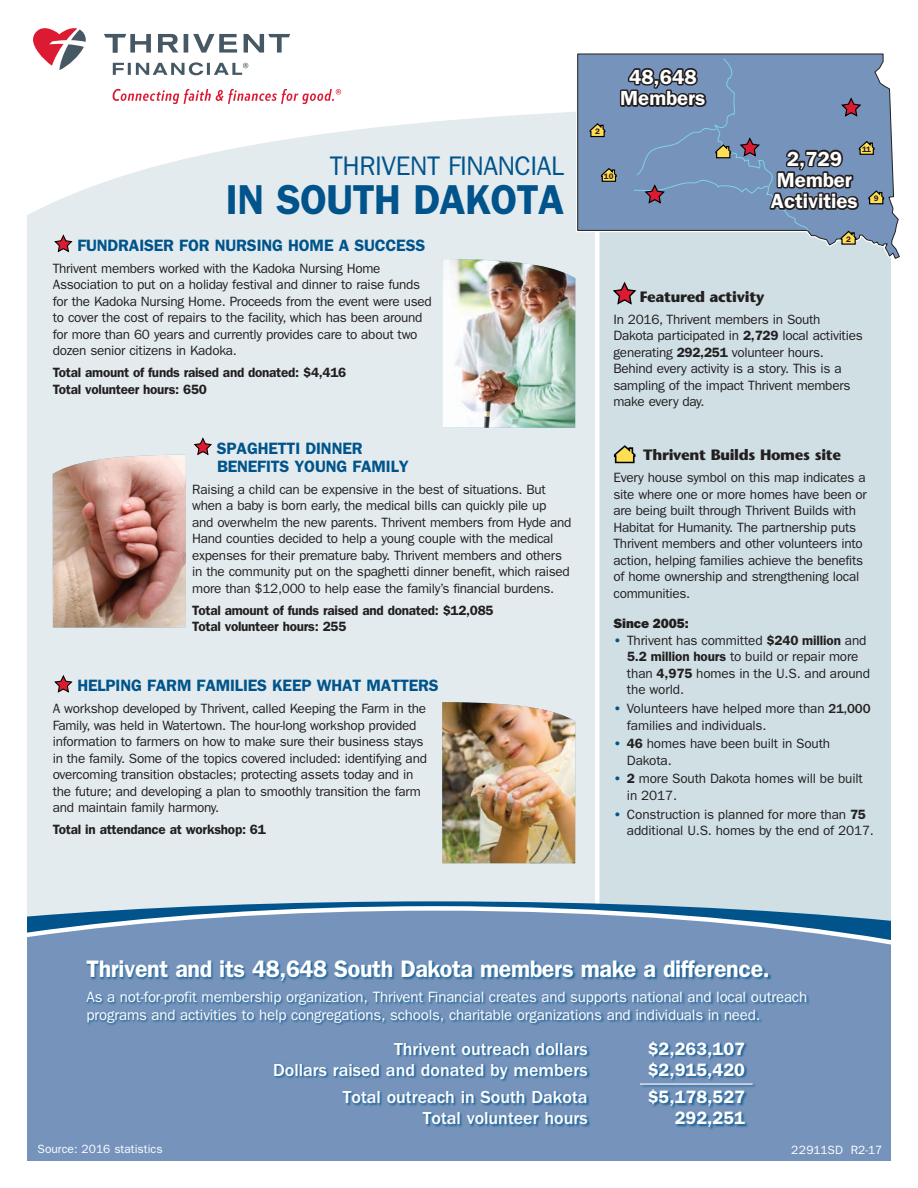
<style>
.page{position:relative;width:918px;height:1188px;background:#fff}
.page>*{position:absolute;margin:0;border:0;box-sizing:border-box;transform-origin:0 0}
.t1{font:600 42px "ITC Franklin Gothic Std";letter-spacing:-.015em;color:#00548b}
.t2{font:27px "ITC Franklin Gothic Std";letter-spacing:-.015em;color:#00548b}
.Btm-Head{font:600 24px "ITC Franklin Gothic Std";letter-spacing:-.015em;color:#fff}
.t3{font:600 20.55px/21.3px "ITC Franklin Gothic Std";color:#fff;text-align:center}
.Btm-Stats{font:500 18px "ITC Franklin Gothic Std";color:#fff}
.Btm-Stat_rule{font:500 18px "ITC Franklin Gothic Std";color:#fff}
.Btm-Stats-2{font:600 18px "ITC Franklin Gothic Std";color:#fff}
.Btm-Stat_rule-2{font:600 18px "ITC Franklin Gothic Std";color:#fff}
.Subhead{font:600 16.5px/18px "ITC Franklin Gothic Std";letter-spacing:-.01em;color:#00548b}
.Btm-Body{font:15px/18px "ITC Franklin Gothic Std";letter-spacing:-.01em;color:#fff}
.SB-Head{font:700 15px "Stone Sans";letter-spacing:-.02em;color:#231f20}
.Body{font:13.5px/16.5px "ITC Franklin Gothic Std";letter-spacing:-.02em;color:#231f20}
.Body_Totals{font:600 13.5px/16.5px "ITC Franklin Gothic Std";letter-spacing:-.02em;color:#231f20}
.t4{font:13.5px "ITC Franklin Gothic Std Hvy";letter-spacing:-.01em;color:#231f20}
.t5{font:12px "ITC Franklin Gothic Std";color:#fff}
.t6{font:600 7.95px "ITC Franklin Gothic Std";color:#231f20}
.s1{font-weight:600}
.s2{font-weight:600;color:#00548b}
.s3{font-weight:500}
</style>
<div class="page">
<div style="left:27px;top:104px;width:568px;height:797px;background:#e3ebee"></div>
<div style="left:599px;top:261px;width:292px;height:640px;background:#cfdfe4"></div>
<div style="left:27px;top:945px;width:864px;height:216px;background:#7593bb"></div>
<svg style="left:27px;top:901px;width:864px;height:44px;background:#789cbe"></svg>
<svg style="left:614px;top:281px;width:24px;height:25px"></svg>
<svg style="left:614px;top:444px;width:22px;height:20px"></svg>
<hr style="left:184px;top:34px;width:4px;height:19px;background:#475865">
<svg style="left:193px;top:34px;width:44px;height:19px"></svg>
<svg style="left:244px;top:34px;width:46px;height:19px"></svg>
<svg style="left:104px;top:34px;width:47px;height:19px"></svg>
<svg style="left:158px;top:34px;width:20px;height:19px"></svg>
<svg style="left:113px;top:62px;width:135px;height:13px"></svg>
<svg style="left:33px;top:28px;width:53px;height:42px"></svg>
<svg style="left:113px;top:89px;width:228px;height:15px"></svg>
<svg style="left:53px;top:234px;width:21px;height:19px"></svg>
<svg style="left:193px;top:437px;width:20px;height:19px"></svg>
<svg style="left:53px;top:675px;width:21px;height:19px"></svg>
<div style="left:86px;top:960px;width:723px;height:171px;background:#00548b;opacity:.75"></div>
<hr style="left:640px;top:1083px;width:113px;height:2px;background:#fff">
<img style="left:53px;top:455px;width:133px;height:172px">
<img style="left:442px;top:259px;width:133px;height:169px">
<img style="left:442px;top:702px;width:133px;height:161px">
<svg style="left:575px;top:53px;width:316px;height:208px"></svg>
<svg style="left:577px;top:54px;width:323px;height:205px"></svg>
<svg style="left:589px;top:58px;width:296px;height:187px;background:#738baa"></svg>
<p class="t2" style="left:330px;top:150px;width:236px">THRIVENT FINANCIAL</p>
<p class="t1" style="left:226px;top:175px;width:340px">IN SOUTH DAKOTA</p>
<p class="Subhead" style="left:77px;top:236px;width:349px">FUNDRAISER FOR NURSING HOME A SUCCESS</p>
<p class="Body" style="left:53px;top:260px;width:381px">Thrivent members worked with the Kadoka Nursing Home Association to put on a holiday festival and dinner to raise funds for the Kadoka Nursing Home. Proceeds from the event were used to cover the cost of repairs to the facility, which has been around for more than 60 years and currently provides care to about two dozen senior citizens in Kadoka.</p>
<p class="Body_Totals" style="left:53px;top:364px;width:295px">Total amount of funds raised and donated: $4,416<br>Total volunteer hours: 650</p>
<p class="Subhead" style="left:217px;top:439px;width:193px">SPAGHETTI DINNER<br>BENEFITS YOUNG FAMILY</p>
<p class="Body" style="left:192px;top:481px;width:381px">Raising a child can be expensive in the best of situations. But when a baby is born early, the medical bills can quickly pile up<br>and overwhelm the new parents. Thrivent members from Hyde and Hand counties decided to help a young couple with the medical expenses for their premature baby. Thrivent members and others in the community put on the spaghetti dinner benefit, which raised more than $12,000 to help ease the family’s financial burdens.</p>
<p class="Body_Totals" style="left:192px;top:602px;width:303px">Total amount of funds raised and donated: $12,085<br>Total volunteer hours: 255</p>
<p class="Subhead" style="left:77px;top:677px;width:363px">HELPING FARM FAMILIES KEEP WHAT MATTERS</p>
<p class="Body" style="left:53px;top:700px;width:376px">A workshop developed by Thrivent, called Keeping the Farm in the Family, was held in Watertown. The hour-long workshop provided information to farmers on how to make sure their business stays in the family. Some of the topics covered included: identifying and overcoming transition obstacles; protecting assets today and in the future; and developing a plan to smoothly transition the farm and maintain family harmony.</p>
<p class="Body_Totals" style="left:53px;top:821px;width:215px">Total in attendance at workshop: 61</p>
<p class="t6" style="left:595px;top:127px;width:6px">2</p>
<p class="t3" style="left:620px;top:66px;width:87px">48,648<br>Members</p>
<p class="t6" style="left:604px;top:172px;width:11px">10</p>
<p class="t6" style="left:862px;top:145px;width:10px">11</p>
<p class="t3" style="left:771px;top:148px;width:88px">2,729<br>Member<br>Activities</p>
<p class="t6" style="left:874px;top:194px;width:6px">9</p>
<p class="t6" style="left:846px;top:234px;width:6px">2</p>
<p class="SB-Head" style="left:640px;top:288px;width:126px">Featured activity</p>
<p class="Body" style="left:614px;top:311px;width:251px">In 2016, Thrivent members in South Dakota participated in <span class="s1">2,729</span> local activities generating <span class="s1">292,251</span> volunteer hours.<br>Behind every activity is a story. This is a sampling of the impact Thrivent members make every day.</p>
<p class="SB-Head" style="left:643px;top:446px;width:199px">Thrivent Builds Homes site</p>
<p class="Body" style="left:614px;top:469px;width:255px">Every house symbol on this map indicates a site where one or more homes have been or are being built through Thrivent Builds with Habitat for Humanity. The partnership puts Thrivent members and other volunteers into action, helping families achieve the benefits of home ownership and strengthening local communities.</p>
<p class="t4" style="left:614px;top:616px;width:77px">Since 2005:</p>
<p class="Body" style="left:627px;top:632px;width:244px;text-indent:-13px"><span class="s2">•</span> Thrivent has committed <span class="s1">$240 million</span> and<br><span class="s1">5.2 million hours</span> to build or repair more than <span class="s1">4,975</span> homes in the U.S. and around the world.</p>
<p class="Body" style="left:627px;top:700px;width:245px;text-indent:-14px"><span class="s2">•</span> Volunteers have helped more than <span class="s3">21,000 </span>families and individuals.</p>
<p class="Body" style="left:627px;top:736px;width:205px;text-indent:-14px"><span class="s2">•</span> <span class="s1">46</span> homes have been built in South<br>Dakota.</p>
<p class="Body" style="left:627px;top:771px;width:237px;text-indent:-14px"><span class="s2">•</span> <span class="s1">2</span> more South Dakota homes will be built in 2017.</p>
<p class="Body" style="left:627px;top:806px;width:249px;text-indent:-14px"><span class="s2">•</span> Construction is planned for more than <span class="s1">75 </span>additional U.S. homes by the end of 2017.</p>
<p class="Btm-Head" style="left:87px;top:955px;width:685px">Thrivent and its 48,648 South Dakota members make a difference.</p>
<p class="Btm-Body" style="left:87px;top:988px;width:722px">As a not-for-profit membership organization, Thrivent Financial creates and supports national and local outreach programs and activities to help congregations, schools, charitable organizations and individuals in need.</p>
<p class="Btm-Stats" style="left:394px;top:1039px;width:195px">Thrivent outreach dollars</p>
<p class="Btm-Stats-2" style="left:648px;top:1038px;width:99px">$2,263,107</p>
<p class="Btm-Stat_rule" style="left:273px;top:1060px;width:316px">Dollars raised and donated by members</p>
<p class="Btm-Stat_rule-2" style="left:648px;top:1059px;width:99px">$2,915,420</p>
<p class="Btm-Stats" style="left:343px;top:1087px;width:246px">Total outreach in South Dakota</p>
<p class="Btm-Stats-2" style="left:648px;top:1087px;width:99px">$5,178,527</p>
<p class="Btm-Stats" style="left:423px;top:1108px;width:166px">Total volunteer hours</p>
<p class="Btm-Stats-2" style="left:675px;top:1108px;width:72px">292,251</p>
<p class="t5" style="left:38px;top:1142px;width:127px">Source: 2016 statistics</p>
<p class="t5" style="left:791px;top:1143px;width:93px">22911SD R2-17</p>
</div>
